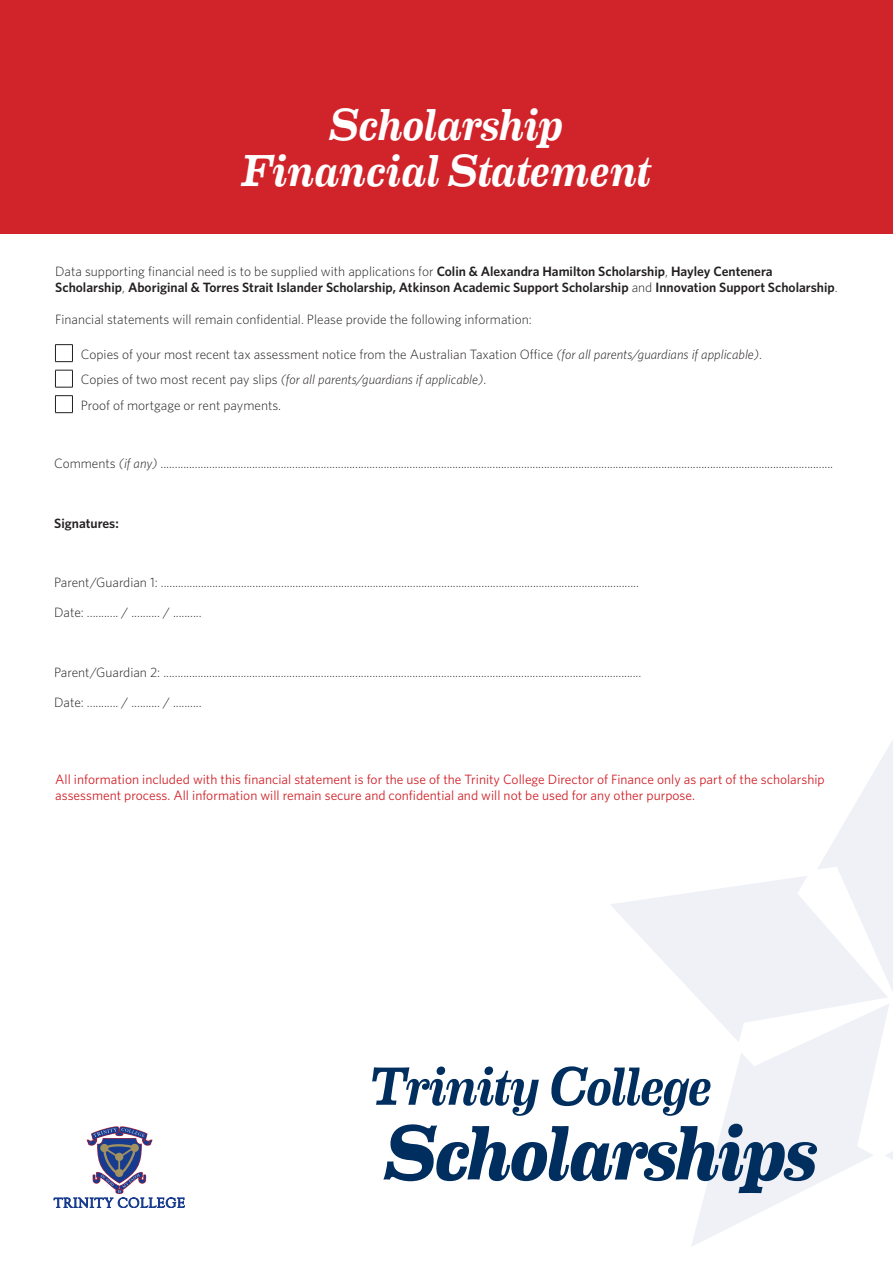
<style>
.page{position:relative;width:893px;height:1263px;background:#fff}
.page>*{position:absolute;margin:0;border:0;box-sizing:border-box;transform-origin:0 0}
.t1{font:italic 700 77.55px "Eames Century Modern";letter-spacing:-.035em;color:#002e5e}
.t2{font:italic 500 54px "Eames Century Modern";letter-spacing:-.03em;color:#002e5e}
.t3{font:italic 500 45px/46px "Eames Century Modern";letter-spacing:-.005em;color:#fff;text-align:center}
.t4{font:300 13.5px/25.5px "Whitney";color:#231f20}
.t5{font:600 13.5px/16.2px "Whitney";color:#231f20}
.t6{font:13.5px/16.2px "Whitney";color:#d1232a}
.s1{font-weight:300}
.s2{font-style:italic}
</style>
<div class="page">
<svg style="left:818px;top:740px;width:75px;height:252px"></svg>
<svg style="left:890px;top:1151px;width:3px;height:9px"></svg>
<svg style="left:691px;top:1004px;width:199px;height:243px;fill:#eff1f7"></svg>
<svg style="left:610px;top:876px;width:278px;height:166px;fill:#eff1f7"></svg>
<svg style="left:54px;top:1126px;width:131px;height:82px"></svg>
<div style="left:0;top:0;width:893px;height:234px;background:#d1232a"></div>
<svg style="left:55px;top:344px;width:18px;height:18px"></svg>
<svg style="left:55px;top:370px;width:18px;height:18px"></svg>
<svg style="left:55px;top:395px;width:18px;height:18px"></svg>
<h3 class="t3" style="left:241px;top:98px;width:412px">Scholarship<br>Financial Statement</h3>
<p class="t5" style="left:55px;top:262px;width:784px"><span class="s1">Data supporting financial need is to be supplied with applications for</span> Colin &amp; Alexandra Hamilton Scholarship<span class="s1">,</span> Hayley Centenera<br>Scholarship<span class="s1">,</span> Aboriginal &amp; Torres Strait Islander Scholarship, Atkinson Academic Support Scholarship <span class="s1">and</span> Innovation Support Scholarship<span class="s1">.</span></p>
<p class="t4" style="left:55px;top:306px;width:478px">Financial statements will remain confidential. Please provide the following information:</p>
<p class="t4" style="left:81px;top:341px;width:682px">Copies of your most recent tax assessment notice from the Australian Taxation Office <span class="s2">(for all parents/guardians if applicable)</span>.<br>Copies of two most recent pay slips <span class="s2">(for all parents/guardians if applicable)</span>.<br>Proof of mortgage or rent payments.</p>
<p class="t4" style="left:54px;top:450px;width:780px">Comments <span class="s2">(if any)</span> ...........................................................................................................................................................................................................................................</p>
<p class="t5" style="left:54px;top:515px;width:66px">Signatures:</p>
<p class="t4" style="left:54px;top:570px;width:586px">Parent/Guardian 1: .......................................................................................................................................................................</p>
<p class="t4" style="left:54px;top:599px;width:149px">Date: ........... / .......... / ..........</p>
<p class="t4" style="left:54px;top:659px;width:589px">Parent/Guardian 2: .......................................................................................................................................................................</p>
<p class="t4" style="left:54px;top:689px;width:149px">Date: ........... / .......... / ..........</p>
<p class="t6" style="left:55px;top:770px;width:771px">All information included with this financial statement is for the use of the Trinity College Director of Finance only as part of the scholarship assessment process. All information will remain secure and confidential and will not be used for any other purpose.</p>
<h2 class="t2" style="left:369px;top:1045px;width:345px">Trinity College</h2>
<h1 class="t1" style="left:384px;top:1094px;width:435px">Scholarships</h1>
</div>
